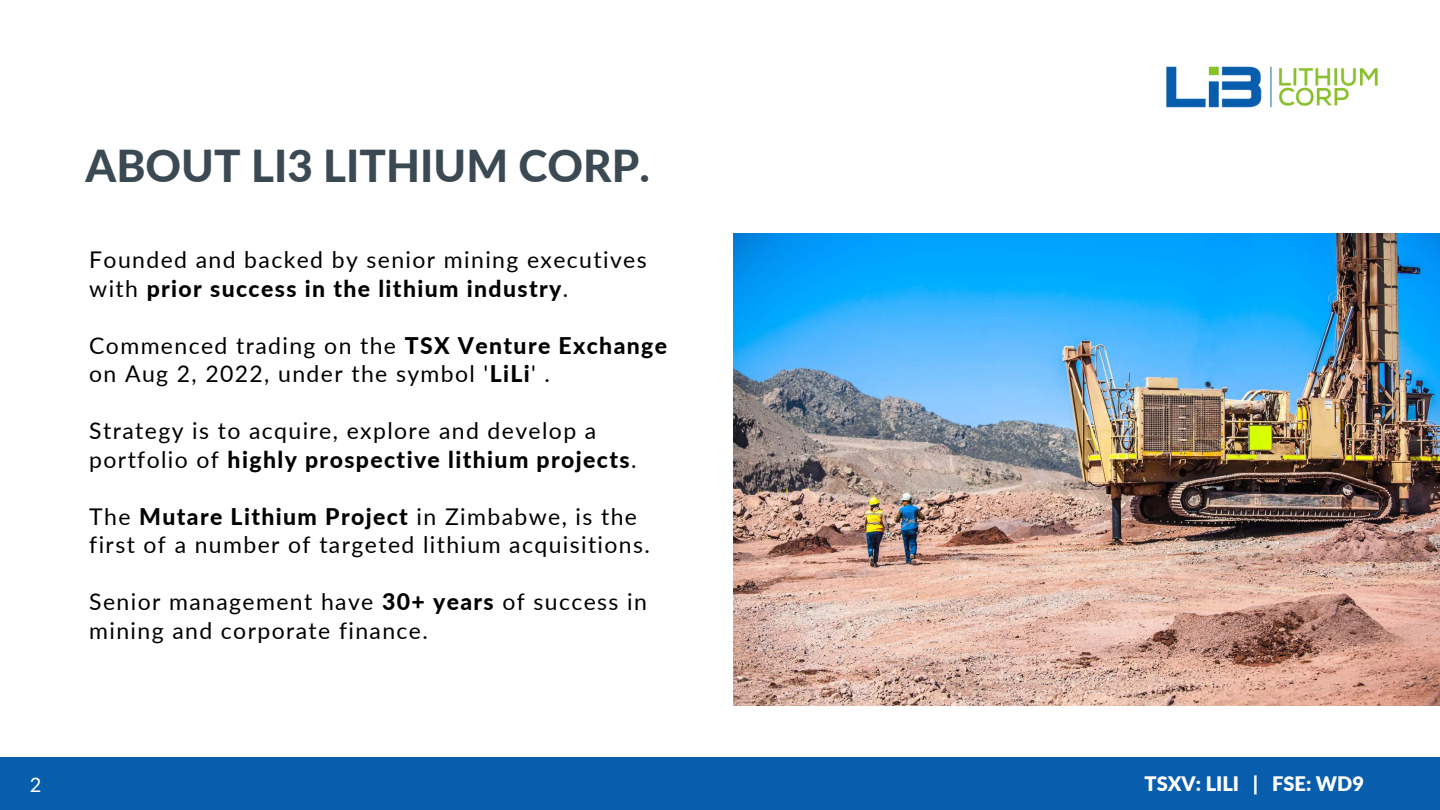
<style>
.page{position:relative;width:1440px;height:810px;background:#fff}
.page>*{position:absolute;margin:0;border:0;box-sizing:border-box;transform-origin:0 0}
.t1{font:800 44px "Lato";color:#3b4a52}
.t2{font:23px/28.5px "Lato";letter-spacing:.06em;color:#000}
.t3{font:900 20px "Lato";color:#fff}
.t4{font:20px "Lato";color:#fff}
.s1{font-weight:800}
</style>
<div class="page">
<img style="left:733px;top:234px;width:707px;height:471px">
<div style="left:0;top:757px;width:1440px;height:53px;background:#085dad"></div>
<img style="left:1166px;top:66px;width:212px;height:42px">
<h1 class="t1" style="left:86px;top:138px;width:566px">ABOUT LI3 LITHIUM CORP.</h1>
<p class="t2" style="left:89px;top:245px;width:559px">Founded and backed by senior mining executives with <span class="s1">prior success in the lithium industry</span>.</p>
<p class="t2" style="left:89px;top:331px;width:579px">Commenced trading on the <span class="s1">TSX Venture Exchange </span>on Aug 2, 2022, under the symbol '<span class="s1">LiLi</span>' .</p>
<p class="t2" style="left:89px;top:416px;width:549px">Strategy is to acquire, explore and develop a portfolio of <span class="s1">highly prospective lithium projects</span>.</p>
<p class="t2" style="left:89px;top:502px;width:562px">The <span class="s1">Mutare Lithium Project</span> in Zimbabwe, is the first of a number of targeted lithium acquisitions.</p>
<p class="t2" style="left:89px;top:587px;width:559px">Senior management have <span class="s1">30+ years</span> of success in mining and corporate finance.</p>
<p class="t4" style="left:30px;top:773px;width:13px">2</p>
<p class="t3" style="left:1145px;top:771px;width:221px">TSXV: LILI | FSE: WD9</p>
</div>
